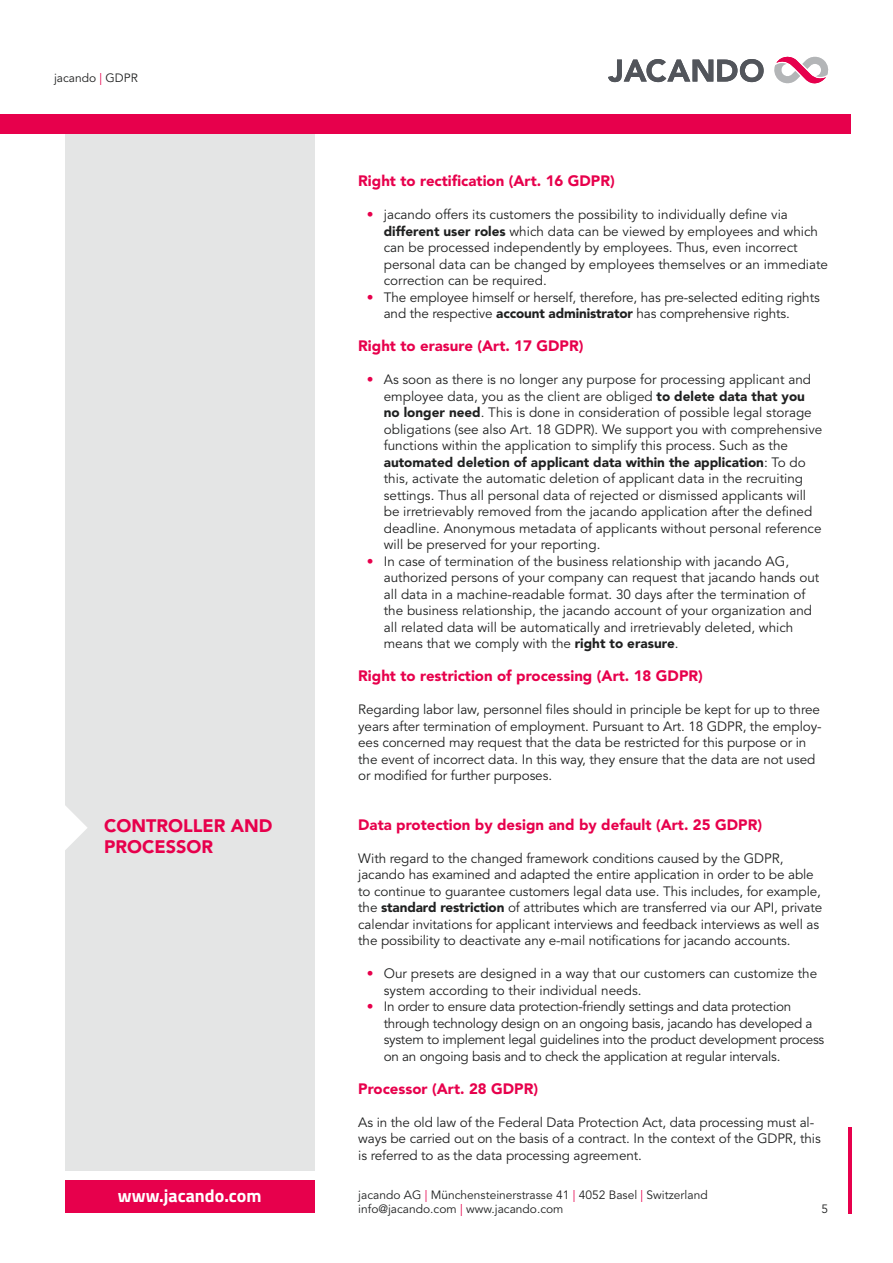
<style>
.page{position:relative;width:893px;height:1263px;background:#fff}
.page>*{position:absolute;margin:0;border:0;box-sizing:border-box;transform-origin:0 0}
.t1{font:900 18px/21.6px "Avenir LT Std";color:#e7004c}
.t2{font:700 18px "Titillium Web";color:#fff}
.t3{font:900 15px "Avenir LT Std";color:#e7004c}
.t4{font:13.5px/16.5px "Avenir LT Std";letter-spacing:-.01em;color:#202121}
.t5{font:12px/14.4px "Avenir LT Std";color:#202121}
.s1{color:#e7004c}
.s2{font-weight:900;color:#e7004c}
.s3{font-weight:900}
</style>
<div class="page">
<div style="left:0;top:115px;width:850px;height:19px;background:#e7004c"></div>
<svg style="left:774px;top:57px;width:54px;height:26px"></svg>
<svg style="left:608px;top:59px;width:156px;height:23px"></svg>
<div style="left:65px;top:134px;width:250px;height:1036px;background:#e4e5e5"></div>
<div style="left:65px;top:1180px;width:250px;height:33px;background:#e7004c"></div>
<hr style="left:848px;top:1127px;width:3px;height:86px;background:#e7004c">
<svg style="left:65px;top:806px;width:22px;height:44px"></svg>
<p class="t5" style="left:54px;top:71px;width:85px">jacando <span class="s1">|</span> GDPR</p>
<h1 class="t1" style="left:104px;top:815px;width:170px">CONTROLLER AND<br>PROCESSOR</h1>
<p class="t3" style="left:358px;top:172px;width:258px">Right to rectification (Art. 16 GDPR)</p>
<p class="t4" style="left:384px;top:206px;width:446px;text-indent:-17px"><span class="s2">•</span> jacando offers its customers the possibility to individually define via <span class="s3">different user roles</span> which data can be viewed by employees and which can be processed independently by employees. Thus, even incorrect personal data can be changed by employees themselves or an immediate correction can be required.</p>
<p class="t4" style="left:384px;top:289px;width:437px;text-indent:-17px"><span class="s2">•</span> The employee himself or herself, therefore, has pre-selected editing rights and the respective <span class="s3">account administrator</span> has comprehensive rights.</p>
<p class="t3" style="left:358px;top:337px;width:227px">Right to erasure (Art. 17 GDPR)</p>
<p class="t4" style="left:384px;top:371px;width:440px;text-indent:-17px"><span class="s2">•</span> As soon as there is no longer any purpose for processing applicant and employee data, you as the client are obliged <span class="s3">to delete data that you no longer need</span>. This is done in consideration of possible legal storage obligations (see also Art. 18 GDPR). We support you with comprehensive functions within the application to simplify this process. Such as the <span class="s3">automated deletion of applicant data within the application</span>: To do this, activate the automatic deletion of applicant data in the recruiting settings. Thus all personal data of rejected or dismissed applicants will be irretrievably removed from the jacando application after the defined deadline. Anonymous metadata of applicants without personal reference will be preserved for your reporting.</p>
<p class="t4" style="left:384px;top:553px;width:437px;text-indent:-17px"><span class="s2">•</span> In case of termination of the business relationship with jacando AG, authorized persons of your company can request that jacando hands out all data in a machine-readable format. 30 days after the termination of the business relationship, the jacando account of your organization and all related data will be automatically and irretrievably deleted, which means that we comply with the <span class="s3">right to erasure</span>.</p>
<p class="t3" style="left:358px;top:667px;width:346px">Right to restriction of processing (Art. 18 GDPR)</p>
<p class="t4" style="left:358px;top:701px;width:465px">Regarding labor law, personnel files should in principle be kept for up to three years after termination of employment. Pursuant to Art. 18 GDPR, the employ&shy;ees concerned may request that the data be restricted for this purpose or in the event of incorrect data. In this way, they ensure that the data are not used or modified for further purposes.</p>
<p class="t3" style="left:358px;top:815px;width:405px">Data protection by design and by default (Art. 25 GDPR)</p>
<p class="t4" style="left:358px;top:850px;width:466px">With regard to the changed framework conditions caused by the GDPR, jacando has examined and adapted the entire application in order to be able to continue to guarantee customers legal data use. This includes, for example, the <span class="s3">standard restriction</span> of attributes which are transferred via our API, private calendar invitations for applicant interviews and feedback interviews as well as the possibility to deactivate any e-mail notifications for jacando accounts.</p>
<p class="t4" style="left:384px;top:965px;width:435px;text-indent:-17px"><span class="s2">•</span> Our presets are designed in a way that our customers can customize the system according to their individual needs.</p>
<p class="t4" style="left:384px;top:998px;width:442px;text-indent:-17px"><span class="s2">•</span> In order to ensure data protection-friendly settings and data protection through technology design on an ongoing basis, jacando has developed a system to implement legal guidelines into the product development process on an ongoing basis and to check the application at regular intervals.</p>
<p class="t3" style="left:358px;top:1079px;width:181px">Processor (Art. 28 GDPR)</p>
<p class="t4" style="left:358px;top:1114px;width:464px">As in the old law of the Federal Data Protection Act, data processing must al&shy;ways be carried out on the basis of a contract. In the context of the GDPR, this is referred to as the data processing agreement.</p>
<h1 class="t2" style="left:118px;top:1182px;width:145px">www.jacando.com</h1>
<p class="t5" style="left:358px;top:1188px;width:351px">jacando AG <span class="s1">|</span> Münchensteinerstrasse 41 <span class="s1">|</span> 4052 Basel <span class="s1">|</span> Switzerland info@jacando.com <span class="s1">|</span> www.jacando.com</p>
<p class="t5" style="left:821px;top:1202px;width:8px">5</p>
</div>
